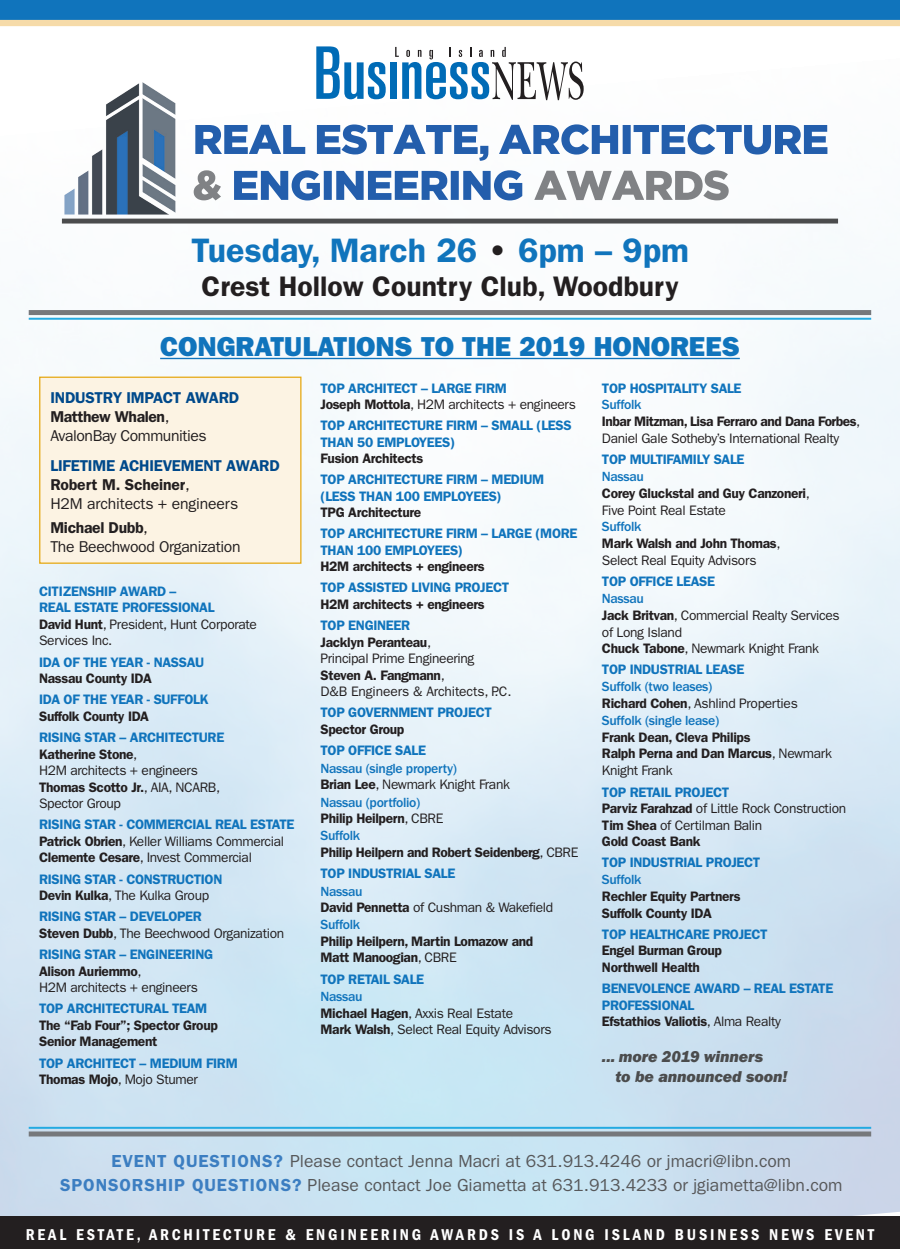
<style>
.page{position:relative;width:900px;height:1249px;background:#fff}
.page>*{position:absolute;margin:0;border:0;box-sizing:border-box;transform-origin:0 0}
.t1{font:600 34px "ITC Franklin Gothic Std";color:#1074bc}
.t2{font:600 28.38px "ITC Franklin Gothic Std";color:#231f20}
.t3{font:27.5px "ITC Franklin Gothic Std Hvy";color:#1074bc}
.t4{font:17.5px/23.8px "ITC Franklin Gothic Std";color:#57585a;text-align:center}
.t5{font:16.25px "ITC Franklin Gothic Std Dm Cd";letter-spacing:.175em;color:#fff}
.t6{font:16.25px/19.5px "ITC Franklin Gothic Std Hvy It";letter-spacing:-.01em;color:#4b4c4d}
.t7{font:15.75px/18.9px "ITC Franklin Gothic Std";letter-spacing:-.02em;color:#231f20}
.t8{font:600 15.75px/18.9px "ITC Franklin Gothic Std";letter-spacing:-.015em;color:#00498b}
.t9{font:13.75px/16.5px "ITC Franklin Gothic Std";letter-spacing:-.025em;color:#231f20}
.t10{font:600 13.75px/16.5px "ITC Franklin Gothic Std";letter-spacing:-.025em;color:#1074bc}
.t11{font:600 13.75px/16.9px "ITC Franklin Gothic Std";letter-spacing:-.025em;color:#231f20}
.t12{font:500 13.75px/16.8px "ITC Franklin Gothic Std";letter-spacing:-.025em;color:#1074bc}
.s1{color:#231f20}
.s2{font-weight:600;color:#00498b}
.s3{font-weight:600}
.s4{font-weight:400;color:#231f20}
.s5{font-weight:600;color:#1074bc}
.s6{font-weight:500;color:#1074bc}
.s7{font-weight:400}
.s8{font-weight:600;color:#231f20}
.s9{font-weight:600;color:#3c7ec1}
</style>
<div class="page">
<img style="left:0;top:99px;width:900px;height:1118px">
<div style="left:0;top:1217px;width:900px;height:32px;background:#231f20"></div>
<svg style="left:316px;top:46px;width:70px;height:53px"></svg>
<div style="left:390px;top:62px;width:7px;height:37px;background:#006bb6"></div>
<svg style="left:395px;top:47px;width:189px;height:53px"></svg>
<svg style="left:534px;top:170px;width:195px;height:30px"></svg>
<svg style="left:234px;top:170px;width:288px;height:30px"></svg>
<svg style="left:194px;top:170px;width:27px;height:30px"></svg>
<svg style="left:195px;top:124px;width:632px;height:37px"></svg>
<img style="left:62px;top:82px;width:114px;height:146px">
<hr style="left:62px;top:219px;width:776px;height:4px;background:#4b4c4d">
<div style="left:29px;top:310px;width:842px;height:5px;background:#76787b"></div>
<hr style="left:29px;top:318px;width:842px;height:2px;background:#24aae1">
<div style="left:29px;top:1131px;width:842px;height:5px;background:#76787b"></div>
<hr style="left:29px;top:1127px;width:842px;height:2px;background:#24aae1">
<div style="left:0;top:0;width:900px;height:20px;background:#1074bc"></div>
<hr style="left:160px;top:358px;width:580px;height:1px;background:#1074bc">
<div style="left:39px;top:377px;width:263px;height:187px;background:#fcf3e3;border:1px solid #e5a710"></div>
<div style="left:0;top:20px;width:900px;height:6px;background:#f6dba9"></div>
<h1 class="t1" style="left:191px;top:230px;width:499px">Tuesday, March 26 <span class="s1">•</span> 6pm – 9pm</h1>
<h2 class="t2" style="left:202px;top:270px;width:479px">Crest Hollow Country Club, Woodbury</h2>
<h3 class="t3" style="left:160px;top:331px;width:581px">CONGRATULATIONS TO THE 2019 HONOREES</h3>
<p class="t7" style="left:50px;top:388px;width:190px"><span class="s2">INDUSTRY IMPACT AWARD<br></span><span class="s3">Matthew Whalen</span>,<br>AvalonBay Communities</p>
<p class="t8" style="left:50px;top:456px;width:231px">LIFETIME ACHIEVEMENT AWARD<br><span class="s1">Robert M. Scheiner</span><span class="s4">,<br>H2M architects + engineers</span></p>
<p class="t7" style="left:50px;top:518px;width:192px"><span class="s3">Michael Dubb</span>,<br>The Beechwood Organization</p>
<p class="t10" style="left:39px;top:583px;width:219px">CITIZENSHIP AWARD –<br>REAL ESTATE PROFESSIONAL<br><span class="s1">David Hunt</span><span class="s4">, President, Hunt Corporate<br>Services Inc.</span></p>
<p class="t10" style="left:39px;top:654px;width:167px">IDA OF THE YEAR - NASSAU</p>
<p class="t11" style="left:39px;top:670px;width:114px">Nassau County IDA</p>
<p class="t10" style="left:39px;top:691px;width:171px">IDA OF THE YEAR - SUFFOLK</p>
<p class="t11" style="left:39px;top:708px;width:111px">Suffolk County IDA</p>
<p class="t9" style="left:39px;top:729px;width:187px"><span class="s5">RISING STAR – ARCHITECTURE<br></span><span class="s3">Katherine Stone</span>,<br>H2M architects + engineers<br><span class="s3">Thomas Scotto Jr.</span>, AIA, NCARB,<br>Spector Group</p>
<p class="t9" style="left:39px;top:816px;width:257px"><span class="s5">RISING STAR - COMMERCIAL REAL ESTATE<br></span><span class="s3">Patrick Obrien</span>, Keller Williams Commercial<br><span class="s3">Clemente Cesare</span>, Invest Commercial</p>
<p class="t10" style="left:39px;top:871px;width:185px">RISING STAR - CONSTRUCTION<br><span class="s1">Devin Kulka</span><span class="s4">, The Kulka Group</span></p>
<p class="t9" style="left:39px;top:908px;width:247px"><span class="s5">RISING STAR – DEVELOPER<br></span><span class="s3">Steven Dubb</span>, The Beechwood Organization</p>
<p class="t9" style="left:39px;top:946px;width:176px"><span class="s5">RISING STAR – ENGINEERING<br></span><span class="s3">Alison Auriemmo</span>,<br>H2M architects + engineers</p>
<p class="t10" style="left:39px;top:1000px;width:170px">TOP ARCHITECTURAL TEAM</p>
<p class="t11" style="left:39px;top:1017px;width:180px;line-height:16.5px">The “Fab Four”; Spector Group<br>Senior Management</p>
<p class="t10" style="left:39px;top:1055px;width:200px">TOP ARCHITECT – MEDIUM FIRM<br><span class="s1">Thomas Mojo</span><span class="s4">, Mojo Stumer</span></p>
<p class="t9" style="left:321px;top:380px;width:257px"><span class="s5">TOP ARCHITECT – LARGE FIRM<br></span><span class="s3">Joseph Mottola</span>, H2M architects + engineers</p>
<p class="t10" style="left:321px;top:418px;width:253px">TOP ARCHITECTURE FIRM – SMALL (LESS<br>THAN 50 EMPLOYEES)</p>
<p class="t11" style="left:321px;top:450px;width:104px">Fusion Architects</p>
<p class="t10" style="left:321px;top:472px;width:225px">TOP ARCHITECTURE FIRM – MEDIUM (LESS THAN 100 EMPLOYEES)</p>
<p class="t11" style="left:321px;top:504px;width:102px">TPG Architecture</p>
<p class="t10" style="left:321px;top:526px;width:258px">TOP ARCHITECTURE FIRM – LARGE (MORE<br>THAN 100 EMPLOYEES)</p>
<p class="t11" style="left:321px;top:558px;width:166px">H2M architects + engineers</p>
<p class="t10" style="left:321px;top:579px;width:190px">TOP ASSISTED LIVING PROJECT</p>
<p class="t11" style="left:321px;top:596px;width:166px">H2M architects + engineers</p>
<p class="t9" style="left:321px;top:617px;width:193px"><span class="s5">TOP ENGINEER<br></span><span class="s3">Jacklyn Peranteau</span>,<br>Principal Prime Engineering<br><span class="s3">Steven A. Fangmann</span>,<br>D&amp;B Engineers &amp; Architects, P.C.</p>
<p class="t10" style="left:321px;top:704px;width:173px">TOP GOVERNMENT PROJECT</p>
<p class="t11" style="left:321px;top:721px;width:85px">Spector Group</p>
<p class="t10" style="left:321px;top:742px;width:107px">TOP OFFICE SALE</p>
<p class="t11" style="left:321px;top:759px;width:259px"><span class="s6">Nassau (single property)<br></span>Brian Lee<span class="s7">, Newmark Knight Frank<br></span><span class="s6">Nassau (portfolio)<br></span>Philip Heilpern<span class="s7">, CBRE<br></span><span class="s6">Suffolk<br></span>Philip Heilpern and Robert Seidenberg<span class="s7">, CBRE</span></p>
<p class="t10" style="left:321px;top:865px;width:136px">TOP INDUSTRIAL SALE</p>
<p class="t9" style="left:321px;top:882px;width:234px;line-height:17px"><span class="s6">Nassau<br></span><span class="s3">David Pennetta</span> of Cushman &amp; Wakefield<br><span class="s6">Suffolk</span></p>
<p class="t11" style="left:321px;top:933px;width:214px;line-height:16.5px">Philip Heilpern, Martin Lomazow and<br>Matt Manoogian<span class="s7">, CBRE</span></p>
<p class="t10" style="left:321px;top:971px;width:105px">TOP RETAIL SALE</p>
<p class="t9" style="left:321px;top:988px;width:233px"><span class="s6">Nassau<br></span><span class="s3">Michael Hagen</span>, Axxis Real Estate<br><span class="s3">Mark Walsh</span>, Select Real Equity Advisors</p>
<p class="t10" style="left:602px;top:380px;width:141px">TOP HOSPITALITY SALE</p>
<p class="t9" style="left:602px;top:396px;width:260px"><span class="s6">Suffolk<br></span><span class="s3">Inbar Mitzman, Lisa Ferraro and Dana Forbes</span>,<br>Daniel Gale Sotheby’s International Realty</p>
<p class="t10" style="left:602px;top:451px;width:144px">TOP MULTIFAMILY SALE</p>
<p class="t11" style="left:602px;top:468px;width:209px"><span class="s6">Nassau<br></span>Corey Gluckstal and Guy Canzoneri<span class="s7">,<br>Five Point Real Estate</span></p>
<p class="t9" style="left:602px;top:518px;width:180px"><span class="s6">Suffolk<br></span><span class="s3">Mark Walsh and John Thomas</span>,<br>Select Real Equity Advisors</p>
<p class="t10" style="left:602px;top:573px;width:115px">TOP OFFICE LEASE</p>
<p class="t9" style="left:602px;top:590px;width:239px"><span class="s6">Nassau<br></span><span class="s3">Jack Britvan</span>, Commercial Realty Services of Long Island<br><span class="s3">Chuck Tabone</span>, Newmark Knight Frank</p>
<p class="t10" style="left:602px;top:661px;width:144px">TOP INDUSTRIAL LEASE</p>
<p class="t12" style="left:602px;top:678px;width:197px">Suffolk (two leases)<br><span class="s8">Richard Cohen</span><span class="s4">, Ashlind Properties<br></span>Suffolk (single lease)</p>
<p class="t11" style="left:602px;top:728px;width:232px">Frank Dean, Cleva Philips<br>Ralph Perna and Dan Marcus<span class="s7">, Newmark<br>Knight Frank</span></p>
<p class="t9" style="left:602px;top:784px;width:246px"><span class="s5">TOP RETAIL PROJECT<br></span><span class="s3">Parviz Farahzad</span> of Little Rock Construction<br><span class="s3">Tim Shea</span> of Certilman Balin<br><span class="s3">Gold Coast Bank</span></p>
<p class="t10" style="left:602px;top:854px;width:160px">TOP INDUSTRIAL PROJECT</p>
<p class="t12" style="left:602px;top:871px;width:41px">Suffolk</p>
<p class="t11" style="left:602px;top:888px;width:140px">Rechler Equity Partners<br>Suffolk County IDA</p>
<p class="t10" style="left:602px;top:926px;width:167px">TOP HEALTHCARE PROJECT</p>
<p class="t11" style="left:602px;top:942px;width:121px;line-height:16.5px">Engel Burman Group<br>Northwell Health</p>
<p class="t10" style="left:602px;top:980px;width:233px">BENEVOLENCE AWARD – REAL ESTATE<br>PROFESSIONAL<br><span class="s1">Efstathios Valiotis</span><span class="s4">, Alma Realty</span></p>
<p class="t6" style="left:616px;top:1047px;width:173px;text-indent:-14px">... more 2019 winners<br>to be announced soon!</p>
<p class="t4" style="left:60px;top:1149px;width:784px"><span class="s9">EVENT QUESTIONS?</span> Please contact Jenna Macri at 631.913.4246 or jmacri@libn.com<br><span class="s9">SPONSORSHIP QUESTIONS?</span> Please contact Joe Giametta at 631.913.4233 or jgiametta@libn.com</p>
<p class="t5" style="left:26px;top:1225px;width:850px">REAL ESTATE, ARCHITECTURE &amp; ENGINEERING AWARDS IS A LONG ISLAND BUSINESS NEWS EVENT</p>
</div>
